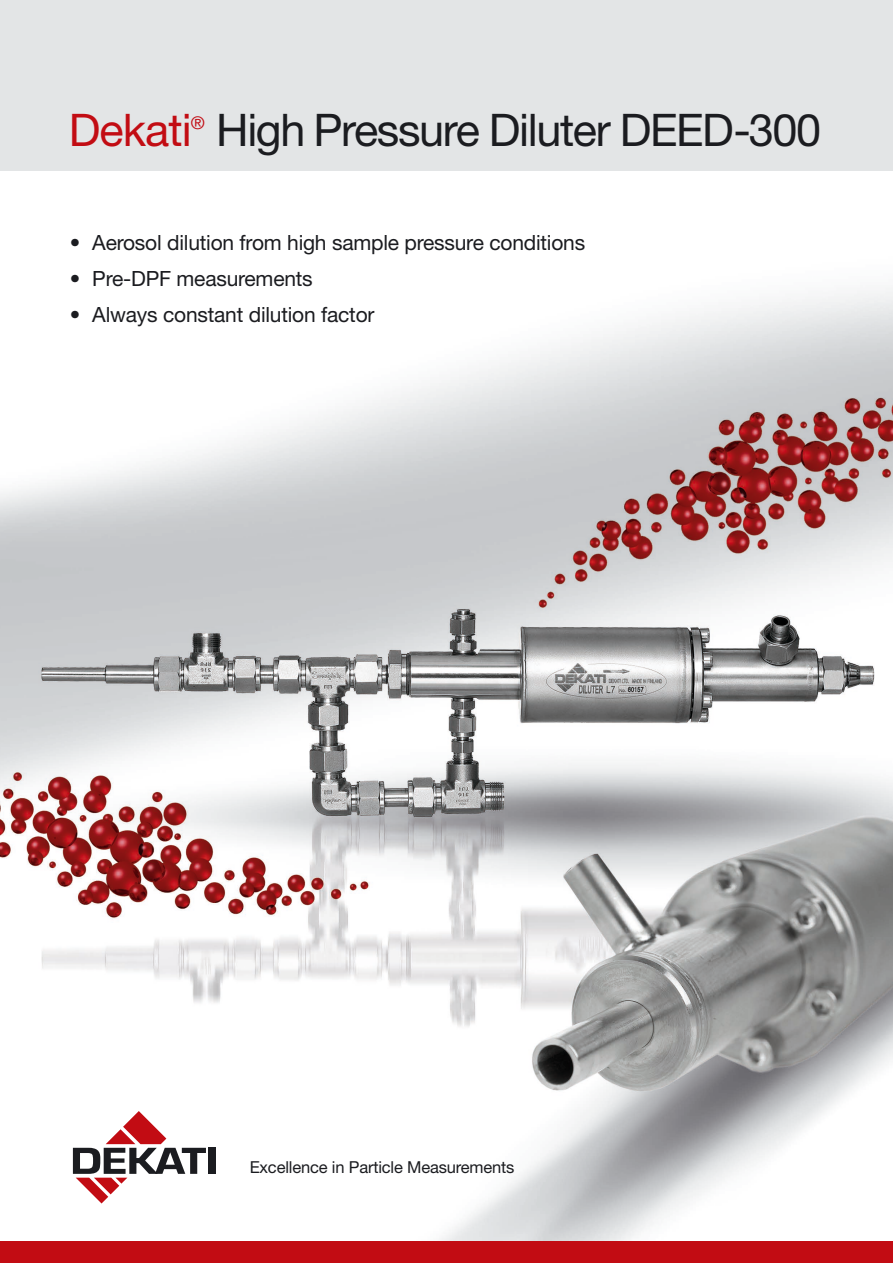
<style>
.page{position:relative;width:893px;height:1263px;background:#fff}
.page>*{position:absolute;margin:0;border:0;box-sizing:border-box;transform-origin:0 0}
.t1{font:45px "Helvetica Neue";letter-spacing:-.03em;color:#1b1c20}
.t2{font:45px "Helvetica Neue";letter-spacing:-.02em;color:#c20c13}
.t3{font:21px "Helvetica Neue";letter-spacing:-.01em;color:#1b1c20}
.t4{font:17.55px "Helvetica Neue";color:#c20c13}
.t5{font:16.5px "Helvetica Neue";letter-spacing:-.01em;color:#1b1c20}
</style>
<div class="page">
<img style="left:0;top:288px;width:893px;height:954px">
<div style="left:0;top:0;width:893px;height:170px;background:#e3e5e6"></div>
<div style="left:0;top:1242px;width:893px;height:21px;background:#c20c13"></div>
<svg style="left:73px;top:1111px;width:133px;height:92px"></svg>
<div style="left:209px;top:1148px;width:7px;height:26px;background:#1b1c20"></div>
<p class="t2" style="left:69px;top:103px;width:125px">Dekati</p>
<p class="t4" style="left:191px;top:112px;width:15px">®</p>
<p class="t1" style="left:216px;top:103px;width:606px">High Pressure Diluter DEED-300</p>
<p class="t3" style="left:70px;top:230px;width:517px">• Aerosol dilution from high sample pressure conditions</p>
<p class="t3" style="left:70px;top:266px;width:244px">• Pre-DPF measurements</p>
<p class="t3" style="left:70px;top:302px;width:306px">• Always constant dilution factor</p>
<p class="t5" style="left:250px;top:1157px;width:266px">Excellence in Particle Measurements</p>
</div>
